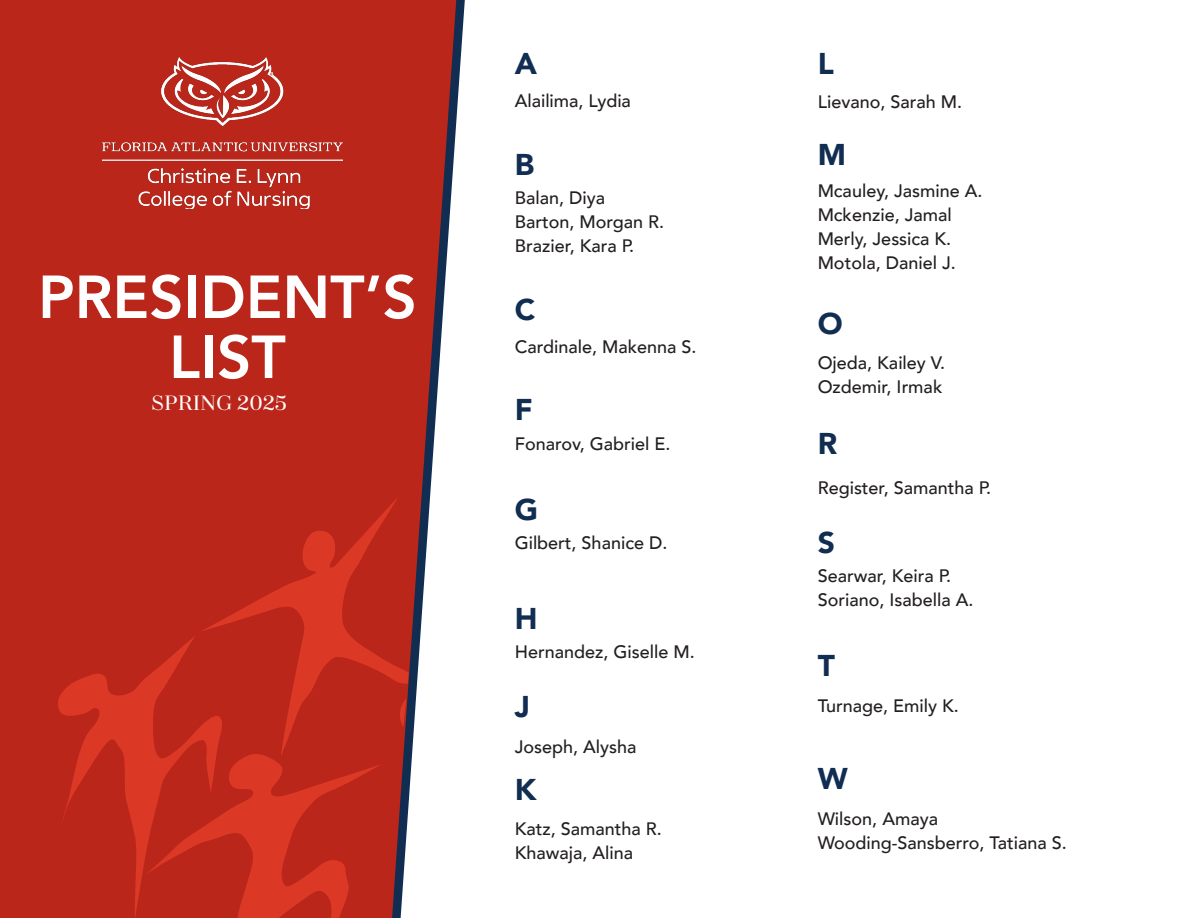
<style>
.page{position:relative;width:1188px;height:918px;background:#fff}
.page>*{position:absolute;margin:0;border:0;box-sizing:border-box;transform-origin:0 0}
.t1{font:800 60px "Avenir";color:#fff}
.t2{font:900 30px "Avenir";color:#112d51}
.t3{font:500 23.25px "Zahrah";letter-spacing:.01em;color:#fff}
.t4{font:500 18px "Avenir";color:#231f20}
</style>
<div class="page">
<svg style="left:0;top:0;width:456px;height:918px;background:#bd352b"></svg>
<svg style="left:200px;top:497px;width:226px;height:409px;background:#bb382f"></svg>
<svg style="left:58px;top:636px;width:164px;height:282px;background:#c32a1d"></svg>
<svg style="left:146px;top:754px;width:236px;height:164px;background:#c52b1d"></svg>
<img style="left:103px;top:57px;width:239px;height:152px">
<p class="t1" style="left:38px;top:250px;width:380px">PRESIDENT’S</p>
<p class="t1" style="left:169px;top:310px;width:118px">LIST</p>
<p class="t3" style="left:152px;top:390px;width:137px">SPRING 2025</p>
<p class="t2" style="left:515px;top:38px;width:24px">A</p>
<p class="t4" style="left:515px;top:85px;width:118px">Alailima, Lydia</p>
<p class="t2" style="left:515px;top:139px;width:21px">B</p>
<p class="t4" style="left:515px;top:182px;width:92px">Balan, Diya</p>
<p class="t4" style="left:515px;top:206px;width:151px">Barton, Morgan R.</p>
<p class="t4" style="left:515px;top:230px;width:121px">Brazier, Kara P.</p>
<p class="t2" style="left:515px;top:284px;width:22px">C</p>
<p class="t4" style="left:515px;top:331px;width:183px">Cardinale, Makenna S.</p>
<p class="t2" style="left:515px;top:384px;width:19px">F</p>
<p class="t4" style="left:515px;top:428px;width:157px">Fonarov, Gabriel E.</p>
<p class="t2" style="left:515px;top:484px;width:25px">G</p>
<p class="t4" style="left:515px;top:527px;width:154px">Gilbert, Shanice D.</p>
<p class="t2" style="left:515px;top:592px;width:24px">H</p>
<p class="t4" style="left:515px;top:636px;width:181px">Hernandez, Giselle M.</p>
<p class="t2" style="left:515px;top:681px;width:16px">J</p>
<p class="t4" style="left:515px;top:731px;width:123px">Joseph, Alysha</p>
<p class="t2" style="left:515px;top:764px;width:23px">K</p>
<p class="t4" style="left:515px;top:813px;width:149px">Katz, Samantha R.</p>
<p class="t4" style="left:515px;top:837px;width:120px">Khawaja, Alina</p>
<p class="t2" style="left:818px;top:38px;width:18px">L</p>
<p class="t4" style="left:818px;top:86px;width:146px">Lievano, Sarah M.</p>
<p class="t2" style="left:818px;top:128px;width:30px">M</p>
<p class="t4" style="left:818px;top:175px;width:166px">Mcauley, Jasmine A.</p>
<p class="t4" style="left:818px;top:199px;width:136px">Mckenzie, Jamal</p>
<p class="t4" style="left:818px;top:223px;width:135px">Merly, Jessica K.</p>
<p class="t4" style="left:818px;top:247px;width:140px">Motola, Daniel J.</p>
<p class="t2" style="left:818px;top:298px;width:26px">O</p>
<p class="t4" style="left:818px;top:347px;width:129px">Ojeda, Kailey V.</p>
<p class="t4" style="left:818px;top:371px;width:126px">Ozdemir, Irmak</p>
<p class="t2" style="left:818px;top:418px;width:21px">R</p>
<p class="t4" style="left:818px;top:472px;width:175px">Register, Samantha P.</p>
<p class="t2" style="left:818px;top:517px;width:19px">S</p>
<p class="t4" style="left:818px;top:560px;width:135px">Searwar, Keira P.</p>
<p class="t4" style="left:818px;top:584px;width:157px">Soriano, Isabella A.</p>
<p class="t2" style="left:818px;top:639px;width:19px">T</p>
<p class="t4" style="left:818px;top:690px;width:143px">Turnage, Emily K.</p>
<p class="t2" style="left:818px;top:753px;width:31px">W</p>
<p class="t4" style="left:818px;top:803px;width:122px">Wilson, Amaya</p>
<p class="t4" style="left:818px;top:827px;width:251px">Wooding-Sansberro, Tatiana S.</p>
</div>
